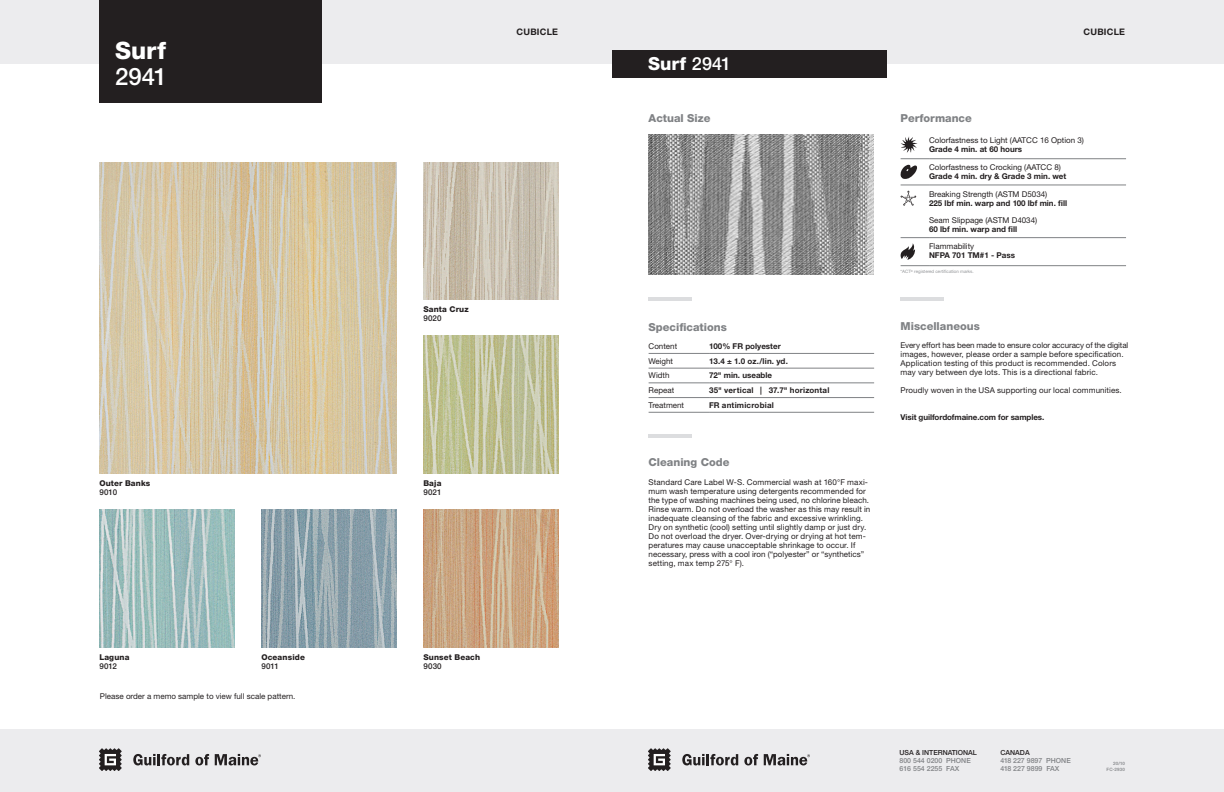
<style>
.page{position:relative;width:1224px;height:792px;background:#fff}
.page>*{position:absolute;margin:0;border:0;box-sizing:border-box;transform-origin:0 0}
.t1{font:800 24px "Helvetica Neue LT Std";color:#fff}
.t2{font:500 24px "Helvetica Neue LT Std";color:#fff}
.t3{font:800 18px "Helvetica Neue LT Std";color:#fff}
.t4{font:800 11px "Helvetica Neue LT Std";color:#808285}
.t5{font:700 9px "Helvetica Neue LT Std";letter-spacing:.025em;color:#231f20}
.t6{font:8px/9px "Helvetica Neue LT Std";letter-spacing:.01em;color:#231f20}
.t7{font:700 8px "Helvetica Neue LT Std";color:#231f20}
.t8{font:800 8px "Helvetica Neue LT Std";letter-spacing:.02em;color:#231f20}
.t9{font:700 8px "Helvetica Neue LT Std";letter-spacing:.02em;color:#231f20}
.t10{font:500 8px "Helvetica Neue LT Std";letter-spacing:.015em;color:#231f20}
.t11{font:500 7px/8px "Helvetica Neue LT Std";color:#808285}
.t12{font:500 7px "Helvetica Neue LT Std";color:#231f20}
.t13{font:4.5px "Helvetica Neue LT Std";color:#939598}
.t14{font:500 4.5px/6px "Helvetica Neue LT Std";letter-spacing:.03em;color:#808285;text-align:right}
.s1{font-weight:500}
</style>
<div class="page">
<img style="left:99px;top:162px;width:297px;height:312px">
<img style="left:99px;top:510px;width:135px;height:138px">
<img style="left:261px;top:510px;width:135px;height:138px">
<img style="left:423px;top:162px;width:135px;height:138px">
<img style="left:423px;top:336px;width:135px;height:138px">
<img style="left:423px;top:510px;width:135px;height:138px">
<div style="left:0;top:729px;width:1224px;height:63px;background:#ececee"></div>
<svg style="left:682px;top:754px;width:56px;height:11px"></svg>
<svg style="left:744px;top:754px;width:14px;height:11px"></svg>
<svg style="left:764px;top:754px;width:46px;height:11px"></svg>
<svg style="left:648px;top:748px;width:23px;height:23px"></svg>
<svg style="left:133px;top:754px;width:56px;height:11px"></svg>
<svg style="left:195px;top:754px;width:14px;height:11px"></svg>
<svg style="left:215px;top:754px;width:46px;height:11px"></svg>
<svg style="left:99px;top:748px;width:23px;height:23px"></svg>
<div style="left:0;top:0;width:1224px;height:63px;background:#ececee"></div>
<div style="left:612px;top:50px;width:274px;height:28px;background:#231f20"></div>
<div style="left:99px;top:0;width:223px;height:103px;background:#231f20"></div>
<hr style="left:929px;top:159px;width:197px;height:1px;background:#808285">
<hr style="left:929px;top:185px;width:197px;height:1px;background:#808285">
<hr style="left:929px;top:237px;width:197px;height:1px;background:#808285">
<svg style="left:901px;top:266px;width:28px;height:1px"></svg>
<hr style="left:929px;top:266px;width:197px;height:1px;background:#808285">
<svg style="left:901px;top:137px;width:17px;height:16px"></svg>
<svg style="left:900px;top:159px;width:29px;height:47px"></svg>
<svg style="left:900px;top:237px;width:29px;height:23px"></svg>
<hr style="left:649px;top:353px;width:60px;height:1px;background:#808285">
<hr style="left:709px;top:353px;width:165px;height:1px;background:#808285">
<hr style="left:649px;top:368px;width:60px;height:1px;background:#808285">
<hr style="left:709px;top:368px;width:165px;height:1px;background:#808285">
<hr style="left:649px;top:383px;width:60px;height:1px;background:#808285">
<hr style="left:709px;top:383px;width:165px;height:1px;background:#808285">
<hr style="left:649px;top:397px;width:60px;height:1px;background:#808285">
<hr style="left:709px;top:397px;width:165px;height:1px;background:#808285">
<hr style="left:649px;top:412px;width:60px;height:1px;background:#808285">
<hr style="left:709px;top:412px;width:165px;height:1px;background:#808285">
<hr style="left:649px;top:434px;width:43px;height:3px;background:#dcdddf">
<hr style="left:901px;top:297px;width:43px;height:4px;background:#dcdddf">
<hr style="left:649px;top:297px;width:43px;height:4px;background:#dcdddf">
<img style="left:649px;top:135px;width:225px;height:140px">
<h1 class="t1" style="left:115px;top:36px;width:52px">Surf</h1>
<h1 class="t2" style="left:115px;top:62px;width:54px">2941</h1>
<p class="t8" style="left:99px;top:478px;width:52px">Outer Banks</p>
<p class="t10" style="left:99px;top:487px;width:19px">9010</p>
<p class="t8" style="left:99px;top:652px;width:32px">Laguna</p>
<p class="t10" style="left:99px;top:661px;width:19px">9012</p>
<p class="t8" style="left:261px;top:652px;width:45px">Oceanside</p>
<p class="t10" style="left:261px;top:661px;width:19px">9011</p>
<p class="t6" style="left:100px;top:691px;width:197px">Please order a memo sample to view full scale pattern.</p>
<p class="t8" style="left:423px;top:304px;width:47px">Santa Cruz</p>
<p class="t10" style="left:423px;top:313px;width:20px">9020</p>
<p class="t8" style="left:423px;top:478px;width:20px">Baja</p>
<p class="t10" style="left:423px;top:487px;width:20px">9021</p>
<p class="t8" style="left:423px;top:652px;width:58px">Sunset Beach</p>
<p class="t10" style="left:423px;top:661px;width:20px">9030</p>
<p class="t5" style="left:517px;top:26px;width:43px">CUBICLE</p>
<p class="t5" style="left:1084px;top:26px;width:43px">CUBICLE</p>
<h2 class="t3" style="left:648px;top:53px;width:85px">Surf <span class="s1">2941</span></h2>
<h3 class="t4" style="left:649px;top:112px;width:63px">Actual Size</h3>
<h3 class="t4" style="left:901px;top:112px;width:73px">Performance</h3>
<p class="t6" style="left:929px;top:136px;width:156px">Colorfastness to Light (AATCC 16 Option 3)</p>
<p class="t7" style="left:929px;top:144px;width:95px">Grade 4 min. at 60 hours</p>
<p class="t6" style="left:929px;top:163px;width:133px">Colorfastness to Crocking (AATCC 8)</p>
<p class="t7" style="left:929px;top:171px;width:139px">Grade 4 min. dry &amp; Grade 3 min. wet</p>
<p class="t6" style="left:929px;top:189px;width:120px">Breaking Strength (ASTM D5034)</p>
<p class="t7" style="left:929px;top:198px;width:140px">225 lbf min. warp and 100 lbf min. fill</p>
<p class="t6" style="left:929px;top:215px;width:110px">Seam Slippage (ASTM D4034)</p>
<p class="t7" style="left:929px;top:224px;width:90px">60 lbf min. warp and fill</p>
<p class="t6" style="left:929px;top:242px;width:47px">Flammability</p>
<p class="t7" style="left:929px;top:250px;width:87px">NFPA 701 TM#1 - Pass</p>
<p class="t13" style="left:901px;top:269px;width:75px">*ACT<sup>®</sup> registered certification marks.</p>
<h3 class="t4" style="left:649px;top:320px;width:80px">Specifications</h3>
<h3 class="t4" style="left:901px;top:320px;width:81px">Miscellaneous</h3>
<p class="t6" style="left:649px;top:341px;width:30px">Content</p>
<p class="t7" style="left:709px;top:341px;width:73px">100% FR polyester</p>
<p class="t6" style="left:649px;top:356px;width:26px">Weight</p>
<p class="t7" style="left:709px;top:356px;width:80px">13.4 ± 1.0 oz./lin. yd.</p>
<p class="t6" style="left:649px;top:371px;width:22px">Width</p>
<p class="t7" style="left:709px;top:371px;width:65px">72" min. useable</p>
<p class="t6" style="left:649px;top:386px;width:27px">Repeat</p>
<p class="t9" style="left:709px;top:385px;width:122px">35" vertical | 37.7" horizontal</p>
<p class="t6" style="left:649px;top:400px;width:37px">Treatment</p>
<p class="t9" style="left:709px;top:400px;width:66px">FR antimicrobial</p>
<h3 class="t4" style="left:649px;top:456px;width:82px">Cleaning Code</h3>
<p class="t6" style="left:649px;top:477px;width:223px">Standard Care Label W-S. Commercial wash at 160°F maxi&shy;mum wash temperature using detergents recommended for the type of washing machines being used, no chlorine bleach.<br>Rinse warm. Do not overload the washer as this may result in inadequate cleansing of the fabric and excessive wrinkling.<br>Dry on synthetic (cool) setting until slightly damp or just dry.<br>Do not overload the dryer. Over-drying or drying at hot tem&shy;peratures may cause unacceptable shrinkage to occur. If necessary, press with a cool iron (“polyester” or “synthetics” setting, max temp 275° F).</p>
<p class="t6" style="left:901px;top:341px;width:229px">Every effort has been made to ensure color accuracy of the digital images, however, please order a sample before specification.<br>Application testing of this product is recommended. Colors may vary between dye lots. This is a directional fabric.</p>
<p class="t6" style="left:901px;top:386px;width:223px">Proudly woven in the USA supporting our local communities.</p>
<p class="t7" style="left:901px;top:413px;width:145px">Visit guilfordofmaine.com for samples.</p>
<p class="t12" style="left:900px;top:748px;width:79px">USA &amp; INTERNATIONAL</p>
<p class="t11" style="left:900px;top:757px;width:73px">800 544 0200 PHONE<br>616 554 2255 FAX</p>
<p class="t12" style="left:1001px;top:748px;width:31px">CANADA</p>
<p class="t11" style="left:1001px;top:757px;width:72px">418 227 9897 PHONE<br>418 227 9899 FAX</p>
<p class="t14" style="left:1107px;top:760px;width:20px">20/10<br>FC-2930</p>
</div>
